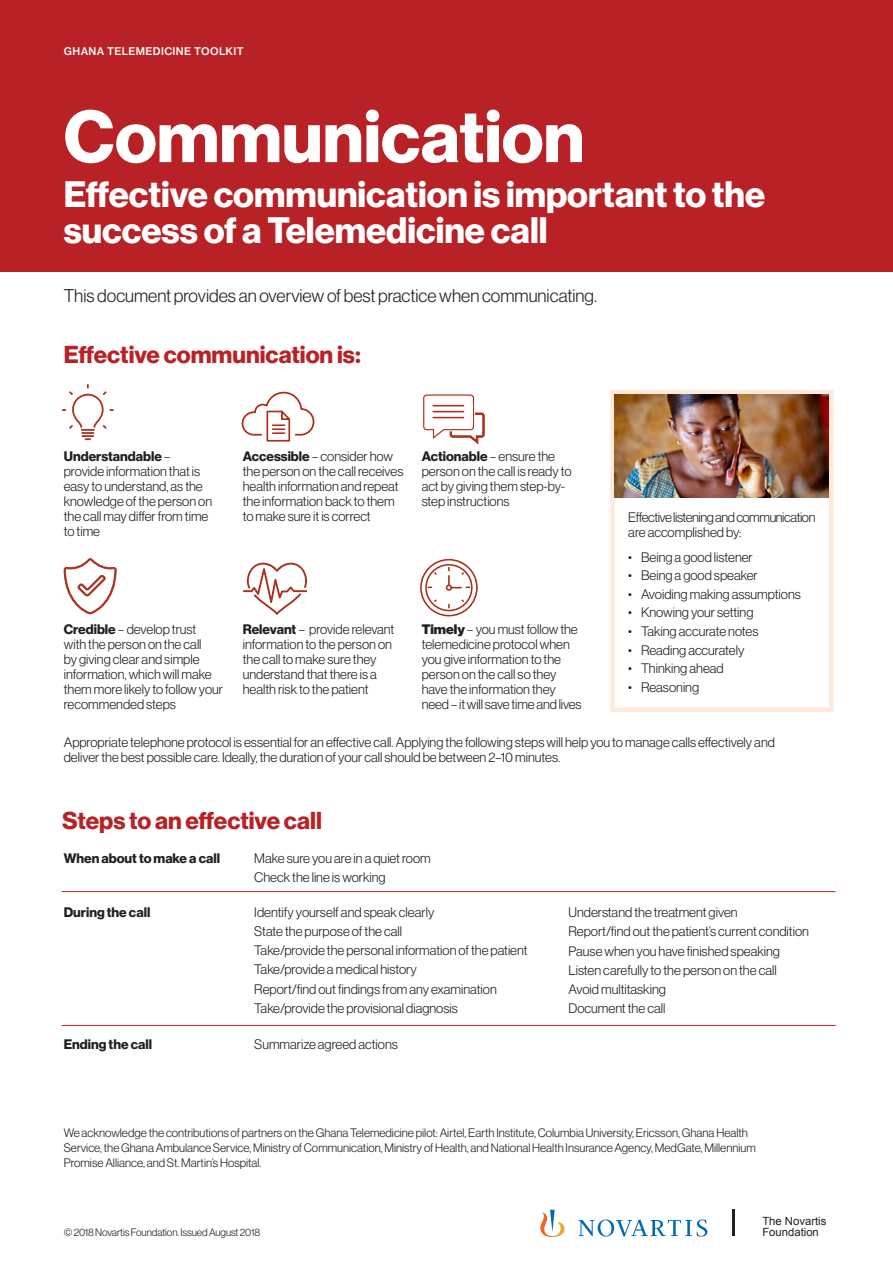
<style>
.page{position:relative;width:893px;height:1263px;background:#fff}
.page>*{position:absolute;margin:0;border:0;box-sizing:border-box;transform-origin:0 0}
.t1{font:700 72px "Volta Modern Display 75";color:#fff}
.t2{font:700 36px/36px "Volta Modern Display 75";color:#fff}
.t3{font:700 24px "Volta Modern Display 75";color:#b82227}
.t4{font:300 18px "Volta Modern Display 45";color:#231f20}
.t5{font:300 13.5px/15px "Volta Modern Display 45";color:#231f20}
.t6{font:300 13.5px/15px "Volta Modern Display 45";letter-spacing:-.03em;color:#231f20}
.t7{font:700 13.5px "Volta Modern Display 75";color:#231f20}
.t8{font:300 12px/15px "Volta Modern Display 45";color:#231f20}
.t9{font:11.25px "Arial";color:#231f20}
.t10{font:300 10.5px "Volta Modern Display 45";letter-spacing:-.01em;color:#231f20}
.Folio_RIGHT___page_h{font:500 10.5px "Volta Modern Text 65";letter-spacing:.035em;color:#fff}
.s1{font-family:"Volta Modern Display 75";font-weight:700}
.s2{font-family:"Volta Modern Display 95";font-weight:900}
</style>
<div class="page">
<div style="left:610px;top:390px;width:223px;height:322px;border:4px solid #feeada"></div>
<div style="left:0;top:0;width:893px;height:271px;background:#b82227"></div>
<hr style="left:62px;top:1025px;width:774px;height:1px;background:#b82227">
<hr style="left:62px;top:891px;width:774px;height:1px;background:#b82227">
<svg style="left:540px;top:1210px;width:167px;height:27px"></svg>
<hr style="left:732px;top:1209px;width:3px;height:27px;background:#231f20">
<svg style="left:62px;top:384px;width:52px;height:56px"></svg>
<svg style="left:64px;top:558px;width:52px;height:56px"></svg>
<svg style="left:241px;top:391px;width:74px;height:51px"></svg>
<svg style="left:243px;top:563px;width:64px;height:52px"></svg>
<svg style="left:422px;top:394px;width:62px;height:50px"></svg>
<div style="left:451px;top:404px;width:22px;height:19px;background:#fff"></div>
<svg style="left:441px;top:410px;width:27px;height:19px"></svg>
<hr style="left:433px;top:405px;width:30px;height:1px;background:#ab301c">
<hr style="left:433px;top:411px;width:30px;height:1px;background:#ab301c">
<hr style="left:433px;top:417px;width:30px;height:1px;background:#ab301c">
<svg style="left:448px;top:567px;width:21px;height:23px"></svg>
<div style="left:446px;top:584px;width:6px;height:7px;border:2px solid #ab301c;border-radius:50%"></div>
<div style="left:425px;top:564px;width:48px;height:47px;border:2px solid #ab301c;border-radius:50%"></div>
<div style="left:420px;top:559px;width:58px;height:57px;border:2px solid #ab301c;border-radius:50%"></div>
<img style="left:615px;top:394px;width:214px;height:103px">
<p class="Folio_RIGHT___page_h" style="left:64px;top:45px;width:181px">GHANA TELEMEDICINE TOOLKIT</p>
<p class="t1" style="left:64px;top:95px;width:522px">Communication</p>
<p class="t2" style="left:64px;top:177px;width:703px">Effective communication is important to the success of a Telemedicine call</p>
<p class="t4" style="left:64px;top:286px;width:535px">This document provides an overview of best practice when communicating.</p>
<p class="t3" style="left:64px;top:341px;width:298px">Effective communication is:</p>
<p class="t5" style="left:64px;top:449px;width:150px"><span class="s1">Understandable</span> – provide information that is easy to understand, as the knowledge of the person on the call may differ from time to time</p>
<p class="t5" style="left:243px;top:449px;width:162px"><span class="s1">Accessible</span> – consider how the person on the call receives health information and repeat the information back to them to make sure it is correct</p>
<p class="t5" style="left:422px;top:449px;width:151px"><span class="s1">Actionable</span> – ensure the person on the call is ready to act by giving them step-by&shy;step instructions</p>
<p class="t5" style="left:64px;top:622px;width:161px"><span class="s1">Credible</span> – develop trust<br>with the person on the call<br>by giving clear and simple information, which will make them more likely to follow your recommended steps</p>
<p class="t5" style="left:243px;top:622px;width:153px"><span class="s1">Relevant</span> – provide relevant information to the person on the call to make sure they understand that there is a health risk to the patient</p>
<p class="t5" style="left:422px;top:622px;width:161px"><span class="s2">Timely</span> – you must follow the telemedicine protocol when you give information to the person on the call so they have the information they need – it will save time and lives</p>
<p class="t6" style="left:628px;top:509px;width:189px">Effective listening and communication are accomplished by:</p>
<p class="t5" style="left:628px;top:549px;width:126px">• Being a good listener</p>
<p class="t5" style="left:628px;top:568px;width:131px">• Being a good speaker</p>
<p class="t5" style="left:628px;top:587px;width:174px">• Avoiding making assumptions</p>
<p class="t5" style="left:628px;top:605px;width:127px">• Knowing your setting</p>
<p class="t5" style="left:628px;top:624px;width:132px">• Taking accurate notes</p>
<p class="t5" style="left:628px;top:642px;width:118px">• Reading accurately</p>
<p class="t5" style="left:628px;top:661px;width:97px">• Thinking ahead</p>
<p class="t5" style="left:628px;top:680px;width:72px">• Reasoning</p>
<p class="t5" style="left:64px;top:735px;width:713px">Appropriate telephone protocol is essential for an effective call. Applying the following steps will help you to manage calls effectively and deliver the best possible care. Ideally, the duration of your call should be between 2–10 minutes.</p>
<p class="t3" style="left:62px;top:806px;width:261px">Steps to an effective call</p>
<p class="t7" style="left:64px;top:850px;width:158px">When about to make a call</p>
<p class="t5" style="left:254px;top:851px;width:178px">Make sure you are in a quiet room</p>
<p class="t5" style="left:254px;top:870px;width:133px">Check the line is working</p>
<p class="t7" style="left:64px;top:904px;width:88px">During the call</p>
<p class="t5" style="left:254px;top:904px;width:182px">Identify yourself and speak clearly</p>
<p class="t5" style="left:254px;top:923px;width:149px">State the purpose of the call</p>
<p class="t5" style="left:254px;top:943px;width:275px">Take/provide the personal information of the patient</p>
<p class="t5" style="left:254px;top:962px;width:164px">Take/provide a medical history</p>
<p class="t5" style="left:254px;top:981px;width:244px">Report/find out findings from any examination</p>
<p class="t5" style="left:254px;top:1000px;width:205px">Take/provide the provisional diagnosis</p>
<p class="t7" style="left:64px;top:1036px;width:90px">Ending the call</p>
<p class="t5" style="left:254px;top:1037px;width:145px">Summarize agreed actions</p>
<p class="t5" style="left:568px;top:905px;width:171px">Understand the treatment given</p>
<p class="t5" style="left:568px;top:924px;width:242px">Report/find out the patient’s current condition</p>
<p class="t5" style="left:568px;top:943px;width:213px">Pause when you have finished speaking</p>
<p class="t5" style="left:568px;top:962px;width:210px">Listen carefully to the person on the call</p>
<p class="t5" style="left:568px;top:982px;width:99px">Avoid multitasking</p>
<p class="t5" style="left:568px;top:1001px;width:98px">Document the call</p>
<p class="t8" style="left:64px;top:1125px;width:693px">We acknowledge the contributions of partners on the Ghana Telemedicine pilot: Airtel, Earth Institute, Columbia University, Ericsson, Ghana Health<br>Service, the Ghana Ambulance Service, Ministry of Communication, Ministry of Health, and National Health Insurance Agency, MedGate, Millennium<br>Promise Alliance, and St. Martin’s Hospital.</p>
<p class="t9" style="left:762px;top:1213px;width:66px">The Novartis</p>
<p class="t10" style="left:64px;top:1226px;width:198px">© 2018 Novartis Foundation. Issued August 2018</p>
<p class="t9" style="left:762px;top:1225px;width:58px">Foundation</p>
</div>
